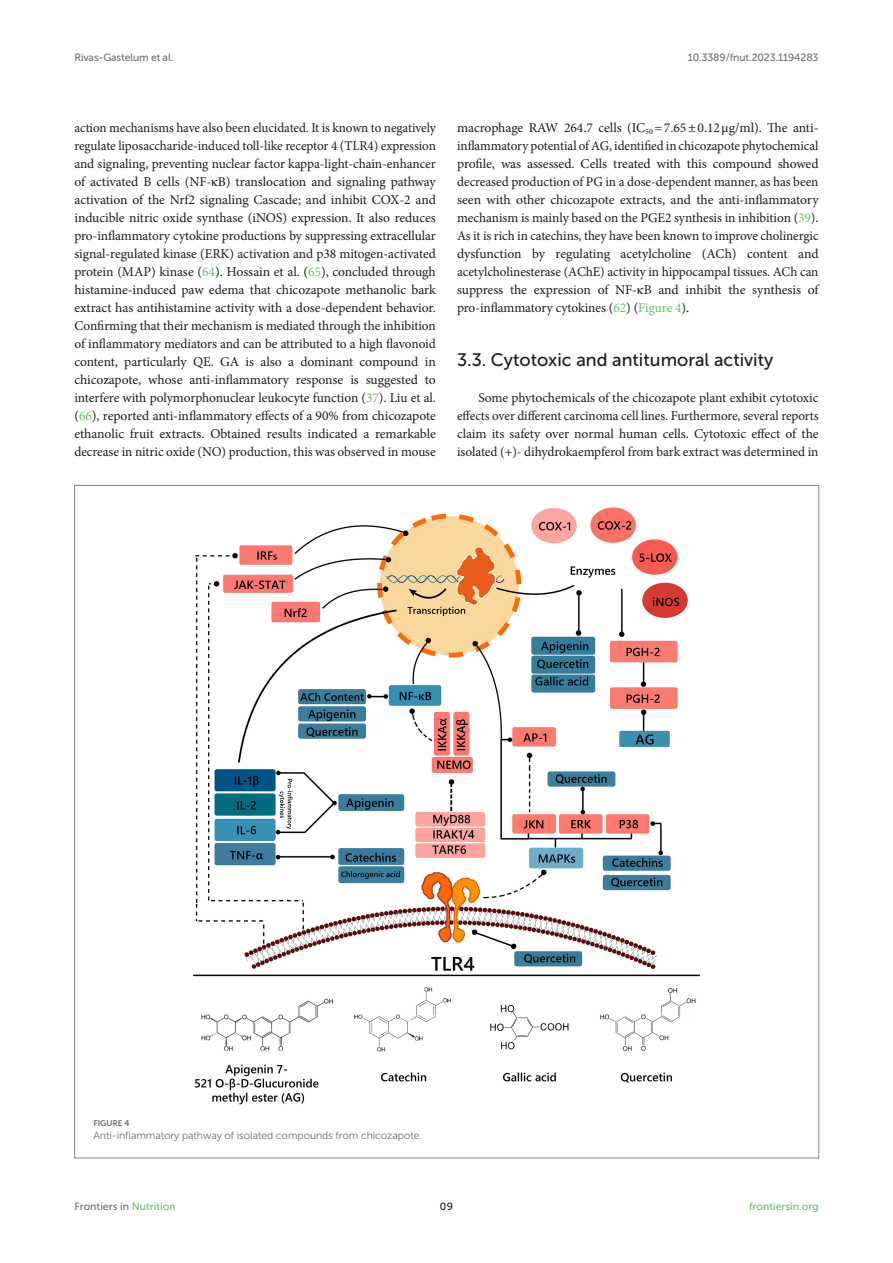
<style>
.page{position:relative;width:893px;height:1263px;background:#fff}
.page>*{position:absolute;margin:0;border:0;box-sizing:border-box;transform-origin:0 0}
.HEAD_2{font:18px "Museo Sans 500";color:#1b1c1b}
.TEXT_FLUSH{font:13.5px/18px "Minion Pro";letter-spacing:-.005em;color:#1b1c1b;text-align:justify}
.t1{font:10.5px "Museo Sans 500";letter-spacing:-.015em;color:#706f70}
.FIG_LEG{font:10.5px "Museo Sans 300";letter-spacing:-.01em;color:#706f70}
.t2{font:10.5px "Museo Sans 500";color:#65c161}
.t3{font:10.5px "Museo Sans 500";color:#1b1c1b}
.FIG_HD{font:8.25px "Museo Sans 700";letter-spacing:-.01em;color:#706f70}
.s1{font-family:"STIX General"}
.s2{color:#65c161}
</style>
<div class="page">
<img style="left:193px;top:507px;width:507px;height:598px">
<p class="t1" style="left:74px;top:51px;width:100px">Rivas-Gastelum et al.</p>
<p class="t1" style="left:688px;top:51px;width:132px">10.3389/fnut.2023.1194283</p>
<p class="TEXT_FLUSH" style="left:74px;top:119px;width:363px">action mechanisms have also been elucidated. It is known to negatively regulate liposaccharide-induced toll-like receptor 4 (TLR4) expression and signaling, preventing nuclear factor kappa-light-chain-enhancer of activated B cells (NF-<span class="s1">κ</span>B) translocation and signaling pathway activation of the Nrf2 signaling Cascade; and inhibit COX-2 and inducible nitric oxide synthase (iNOS) expression. It also reduces pro-inflammatory cytokine productions by suppressing extracellular signal-regulated kinase (ERK) activation and p38 mitogen-activated protein (MAP) kinase (<span class="s2">64</span>). Hossain et al. (<span class="s2">65</span>), concluded through histamine-induced paw edema that chicozapote methanolic bark extract has antihistamine activity with a dose-dependent behavior.<br>Confirming that their mechanism is mediated through the inhibition of inflammatory mediators and can be attributed to a high flavonoid content, particularly QE. GA is also a dominant compound in chicozapote, whose anti-inflammatory response is suggested to interfere with polymorphonuclear leukocyte function (<span class="s2">37</span>). Liu et al. (<span class="s2">66</span>), reported anti-inflammatory effects of a 90% from chicozapote ethanolic fruit extracts. Obtained results indicated a remarkable decrease in nitric oxide (NO) production, this was observed in mouse</p>
<p class="TEXT_FLUSH" style="left:457px;top:119px;width:363px">macrophage RAW 264.7 cells (IC<sub>50</sub> =7.65±0.12<span class="s1">μ</span>g/ml). The anti&shy;inflammatory potential of AG, identified in chicozapote phytochemical profile, was assessed. Cells treated with this compound showed decreased production of PG in a dose-dependent manner, as has been seen with other chicozapote extracts, and the anti-inflammatory mechanism is mainly based on the PGE2 synthesis in inhibition (<span class="s2">39</span>).<br>As it is rich in catechins, they have been known to improve cholinergic dysfunction by regulating acetylcholine (ACh) content and acetylcholinesterase (AChE) activity in hippocampal tissues. ACh can suppress the expression of NF-<span class="s1">κ</span>B and inhibit the synthesis of pro-inflammatory cytokines (<span class="s2">62</span>) (<span class="s2">Figure 4</span>).</p>
<p class="HEAD_2" style="left:457px;top:350px;width:318px">3.3. Cytotoxic and antitumoral activity</p>
<p class="TEXT_FLUSH" style="left:457px;top:389px;width:363px;text-indent:21px">Some phytochemicals of the chicozapote plant exhibit cytotoxic effects over different carcinoma cell lines. Furthermore, several reports claim its safety over normal human cells. Cytotoxic effect of the isolated (+)- dihydrokaempferol from bark extract was determined in</p>
<p class="FIG_HD" style="left:94px;top:1118px;width:37px">FIGURE 4</p>
<p class="FIG_LEG" style="left:94px;top:1130px;width:330px">Anti-inflammatory pathway of isolated compounds from chicozapote.</p>
<p class="t1" style="left:74px;top:1200px;width:103px">Frontiers in <span class="s2">Nutrition</span></p>
<p class="t3" style="left:440px;top:1200px;width:15px">09</p>
<p class="t2" style="left:749px;top:1200px;width:71px">frontiersin.org</p>
</div>
